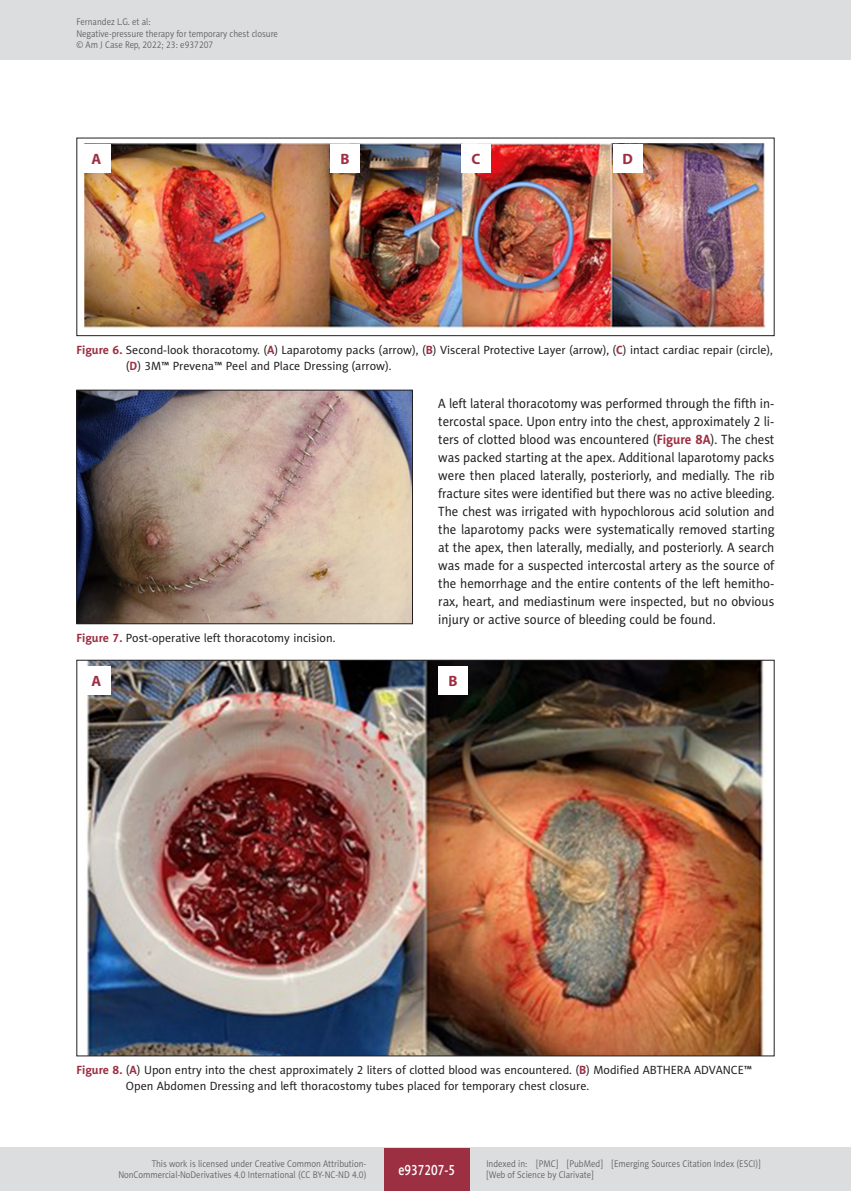
<style>
.page{position:relative;width:851px;height:1191px;background:#fff}
.page>*{position:absolute;margin:0;border:0;box-sizing:border-box;transform-origin:0 0}
.t1{font:15px "Naomi Sans EFN Medium";color:#fff;scale:.8 1}
.t2{font:700 15px "Myriad Pro";color:#9d2f42}
.AJCR_Body{font:13.5px/18px "Naomi Sans EFN";color:#231f20;text-align:justify;scale:.95 1}
.AJCR_Rycina_tytul{font:12px/15.8px "Naomi Sans EFN";color:#231f20}
.t3{font:9.75px/11.2px "Naomi Sans EFN Light";color:#57585a;scale:.9 1}
.s1{font-weight:700;color:#9d2f42}
</style>
<div class="page">
<img style="left:79px;top:392px;width:331px;height:230px">
<div style="left:77px;top:390px;width:335px;height:234px;border:1px solid #231f20"></div>
<img style="left:84px;top:143px;width:682px;height:188px">
<div style="left:77px;top:138px;width:697px;height:198px;border:1px solid #231f20"></div>
<div style="left:82px;top:144px;width:29px;height:28px;background:#fff"></div>
<div style="left:330px;top:144px;width:29px;height:28px;background:#fff"></div>
<div style="left:461px;top:144px;width:29px;height:28px;background:#fff"></div>
<div style="left:613px;top:144px;width:29px;height:28px;background:#fff"></div>
<img style="left:86px;top:662px;width:678px;height:392px">
<div style="left:82px;top:666px;width:29px;height:28px;background:#fff"></div>
<div style="left:438px;top:666px;width:29px;height:28px;background:#fff"></div>
<div style="left:0;top:0;width:850px;height:60px;background:#dcdddf"></div>
<div style="left:0;top:1148px;width:850px;height:43px;background:#dcdddf"></div>
<div style="left:384px;top:1147px;width:85px;height:43px;background:#9d2f42"></div>
<p class="t3" style="left:77px;top:16px;width:225px">Fernandez L.G. et al:<br>Negative-pressure therapy for temporary chest closure © Am J Case Rep, 2022; 23: e937207</p>
<p class="t2" style="left:91px;top:149px;width:11px">A</p>
<p class="t2" style="left:340px;top:149px;width:11px">B</p>
<p class="t2" style="left:471px;top:149px;width:10px">C</p>
<p class="t2" style="left:622px;top:149px;width:12px">D</p>
<p class="AJCR_Rycina_tytul" style="left:126px;top:342px;width:648px;text-indent:-49px"><span class="s1">Figure 6.</span> Second-look thoracotomy. (<span class="s1">A</span>) Laparotomy packs (arrow), (<span class="s1">B</span>) Visceral Protective Layer (arrow), (<span class="s1">C</span>) intact cardiac repair (circle), (<span class="s1">D</span>) 3M™ Prevena™ Peel and Place Dressing (arrow).</p>
<p class="AJCR_Rycina_tytul" style="left:77px;top:630px;width:260px"><span class="s1">Figure 7.</span> Post-operative left thoracotomy incision.</p>
<p class="AJCR_Body" style="left:438px;top:394px;width:355px">A left lateral thoracotomy was performed through the fifth in&shy;tercostal space. Upon entry into the chest, approximately 2 li&shy;ters of clotted blood was encountered (<span class="s1">Figure 8A</span>). The chest was packed starting at the apex. Additional laparotomy packs were then placed laterally, posteriorly, and medially. The rib fracture sites were identified but there was no active bleeding.<br>The chest was irrigated with hypochlorous acid solution and the laparotomy packs were systematically removed starting at the apex, then laterally, medially, and posteriorly. A search was made for a suspected intercostal artery as the source of the hemorrhage and the entire contents of the left hemitho&shy;rax, heart, and mediastinum were inspected, but no obvious injury or active source of bleeding could be found.</p>
<p class="t2" style="left:91px;top:671px;width:11px">A</p>
<p class="t2" style="left:448px;top:671px;width:11px">B</p>
<p class="AJCR_Rycina_tytul" style="left:126px;top:1062px;width:627px;text-indent:-49px"><span class="s1">Figure 8.</span> (<span class="s1">A</span>) Upon entry into the chest approximately 2 liters of clotted blood was encountered. (<span class="s1">B</span>) Modified ABTHERA ADVANCE™<br>Open Abdomen Dressing and left thoracostomy tubes placed for temporary chest closure.</p>
<p class="t3" style="left:118px;top:1158px;width:277px;text-align:right">This work is licensed under Creative Common Attribution-<br>NonCommercial-NoDerivatives 4.0 International (CC BY-NC-ND 4.0)</p>
<p class="t1" style="left:398px;top:1160px;width:72px">e937207-5</p>
<p class="t3" style="left:486px;top:1158px;width:306px">Indexed in: [PMC] [PubMed] [Emerging Sources Citation Index (ESCI)] [Web of Science by Clarivate]</p>
</div>
